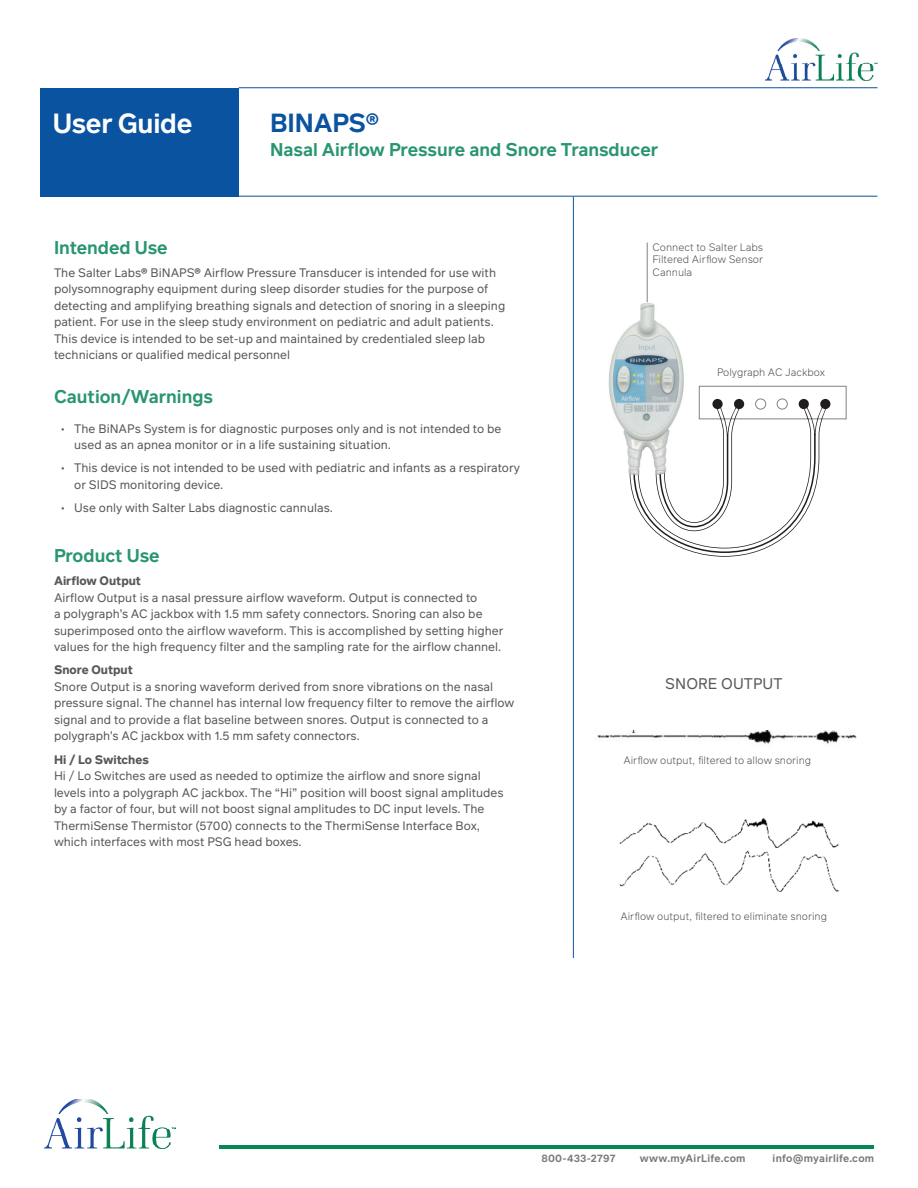
<style>
.page{position:relative;width:918px;height:1188px;background:#fff}
.page>*{position:absolute;margin:0;border:0;box-sizing:border-box;transform-origin:0 0}
.t1{font:600 27px "Infra";letter-spacing:-.01em;color:#fff}
.t2{font:600 25.5px "Infra";letter-spacing:-.005em;color:#0a53a0}
.t3{font:600 18px "Infra";color:#2a9571}
.t4{font:15px "Infra";letter-spacing:.005em;color:#57585a}
.t5{font:12px/16.5px "Infra";color:#57585a}
.t6{font:700 12px "Infra";color:#57585a}
.t7{font:300 10.5px/12.6px "Infra";color:#57585a;text-align:justify}
.t8{font:600 10.5px "Infra";letter-spacing:.025em;color:#787a7d}
.s1{font-weight:700}
</style>
<div class="page">
<div style="left:40px;top:88px;width:199px;height:109px;background:#0a53a0"></div>
<hr style="left:239px;top:87px;width:639px;height:1px;background:#0a53a0">
<hr style="left:239px;top:196px;width:639px;height:1px;background:#0a53a0">
<img style="left:766px;top:39px;width:112px;height:42px">
<hr style="left:220px;top:1145px;width:654px;height:3px;background:#058851">
<img style="left:45px;top:1099px;width:131px;height:49px">
<hr style="left:573px;top:197px;width:1px;height:761px;background:#0a53a0">
<img style="left:597px;top:731px;width:260px;height:13px">
<img style="left:619px;top:818px;width:220px;height:74px">
<div style="left:699px;top:386px;width:147px;height:33px;background:#fff;border:1px solid #808385"></div>
<svg style="left:820px;top:399px;width:10px;height:10px"></svg>
<img style="left:608px;top:302px;width:76px;height:173px">
<svg style="left:630px;top:398px;width:198px;height:159px"></svg>
<hr style="left:647px;top:243px;width:1px;height:59px;background:#808285">
<h1 class="t1" style="left:53px;top:104px;width:141px">User Guide</h1>
<h2 class="t2" style="left:270px;top:104px;width:111px">BINAPS®</h2>
<h3 class="t3" style="left:270px;top:137px;width:390px">Nasal Airflow Pressure and Snore Transducer</h3>
<h3 class="t3" style="left:54px;top:234px;width:115px">Intended Use</h3>
<p class="t5" style="left:54px;top:264px;width:453px">The Salter Labs<span class="s1">®</span> BiNAPS<span class="s1">®</span> Airflow Pressure Transducer is intended for use with polysomnography equipment during sleep disorder studies for the purpose of detecting and amplifying breathing signals and detection of snoring in a sleeping patient. For use in the sleep study environment on pediatric and adult patients.<br>This device is intended to be set-up and maintained by credentialed sleep lab technicians or qualified medical personnel</p>
<h3 class="t3" style="left:54px;top:383px;width:161px">Caution/Warnings</h3>
<p class="t5" style="left:74px;top:420px;width:429px;text-indent:-14px">• The BiNAPs System is for diagnostic purposes only and is not intended to be used as an apnea monitor or in a life sustaining situation.</p>
<p class="t5" style="left:74px;top:459px;width:447px;text-indent:-14px">• This device is not intended to be used with pediatric and infants as a respiratory or SIDS monitoring device.</p>
<p class="t5" style="left:61px;top:499px;width:274px">• Use only with Salter Labs diagnostic cannulas.</p>
<h3 class="t3" style="left:54px;top:543px;width:107px">Product Use</h3>
<p class="t6" style="left:54px;top:572px;width:89px">Airflow Output</p>
<p class="t5" style="left:54px;top:589px;width:451px">Airflow Output is a nasal pressure airflow waveform. Output is connected to<br>a polygraph’s AC jackbox with 1.5 mm safety connectors. Snoring can also be superimposed onto the airflow waveform. This is accomplished by setting higher values for the high frequency filter and the sampling rate for the airflow channel.</p>
<p class="t6" style="left:54px;top:661px;width:80px">Snore Output</p>
<p class="t5" style="left:54px;top:678px;width:462px">Snore Output is a snoring waveform derived from snore vibrations on the nasal pressure signal. The channel has internal low frequency filter to remove the airflow signal and to provide a flat baseline between snores. Output is connected to a polygraph’s AC jackbox with 1.5 mm safety connectors.</p>
<p class="t6" style="left:54px;top:751px;width:96px">Hi / Lo Switches</p>
<p class="t5" style="left:54px;top:767px;width:451px">Hi / Lo Switches are used as needed to optimize the airflow and snore signal levels into a polygraph AC jackbox. The “Hi” position will boost signal amplitudes by a factor of four, but will not boost signal amplitudes to DC input levels. The ThermiSense Thermistor (5700) connects to the ThermiSense Interface Box, which interfaces with most PSG head boxes.</p>
<p class="t7" style="left:652px;top:240px;width:112px">Connect to Salter Labs Filtered Airflow Sensor Cannula</p>
<p class="t7" style="left:717px;top:366px;width:110px">Polygraph AC Jackbox</p>
<p class="t4" style="left:665px;top:673px;width:119px">SNORE OUTPUT</p>
<p class="t7" style="left:623px;top:754px;width:189px">Airflow output, filtered to allow snoring</p>
<p class="t7" style="left:620px;top:910px;width:208px">Airflow output, filtered to eliminate snoring</p>
<p class="t8" style="left:541px;top:1151px;width:76px">800-433-2797</p>
<p class="t8" style="left:640px;top:1151px;width:107px">www.myAirLife.com</p>
<p class="t8" style="left:773px;top:1151px;width:103px">info@myairlife.com</p>
</div>
